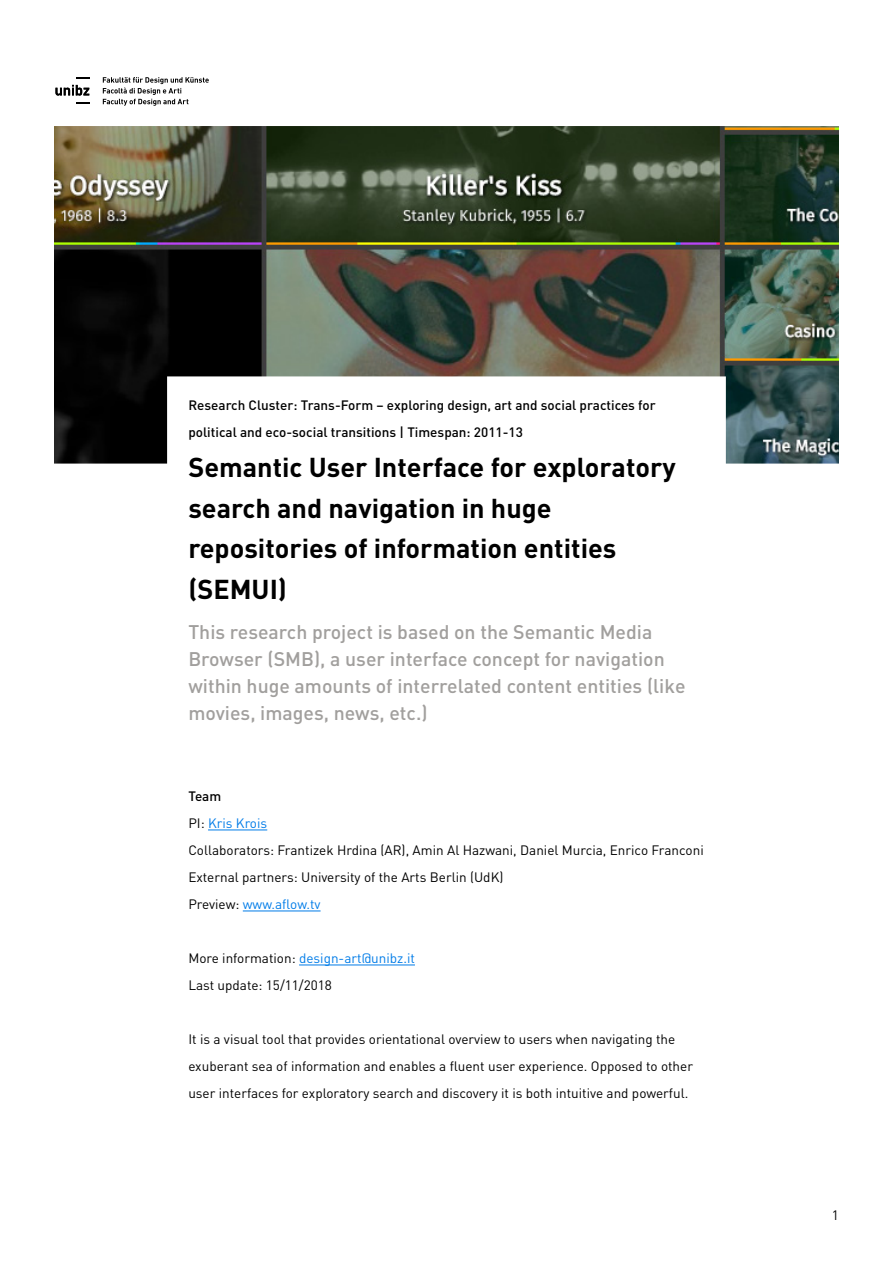
<style>
.page{position:relative;width:893px;height:1263px;background:#fff}
.page>*{position:absolute;margin:0;border:0;box-sizing:border-box;transform-origin:0 0}
.t1{font:700 27px/40.5px "DINOT";color:#000}
.t2{font:500 19.5px/27px "DINOT";color:#a19f9d}
.t3{font:13.5px/27px "DINOT";color:#000}
.t4{font:500 13.5px/27px "DINOT";color:#000}
.s1{font-weight:500}
.s2{color:#007ce8}
</style>
<div class="page">
<hr style="left:208px;top:830px;width:59px;height:1px;background:#007ce8">
<hr style="left:243px;top:911px;width:78px;height:1px;background:#007ce8">
<hr style="left:299px;top:965px;width:116px;height:1px;background:#007ce8">
<svg style="left:76px;top:77px;width:13px;height:2px"></svg>
<svg style="left:76px;top:102px;width:13px;height:2px"></svg>
<svg style="left:56px;top:85px;width:33px;height:11px"></svg>
<svg style="left:103px;top:77px;width:106px;height:29px"></svg>
<img style="left:54px;top:126px;width:785px;height:338px">
<p class="t4" style="left:188px;top:391px;width:469px">Research Cluster: Trans-Form – exploring design, art and social practices for political and eco-social transitions | Timespan: 2011-13</p>
<h1 class="t1" style="left:188px;top:446px;width:489px">Semantic User Interface for exploratory search and navigation in huge repositories of information entities (SEMUI)</h1>
<h2 class="t2" style="left:188px;top:618px;width:499px">This research project is based on the Semantic Media Browser (SMB), a user interface concept for navigation within huge amounts of interrelated content entities (like movies, images, news, etc.)</h2>
<p class="t3" style="left:188px;top:782px;width:517px"><span class="s1">Team<br></span>PI: <span class="s2">Kris Krois<br></span>Collaborators: Frantizek Hrdina (AR), Amin Al Hazwani, Daniel Murcia, Enrico Franconi External partners: University of the Arts Berlin (UdK)<br>Preview: <span class="s2">www.aflow.tv</span></p>
<p class="t3" style="left:188px;top:944px;width:228px">More information: <span class="s2">design-art@unibz.it<br></span>Last update: 15/11/2018</p>
<p class="t3" style="left:188px;top:1025px;width:506px">It is a visual tool that provides orientational overview to users when navigating the exuberant sea of information and enables a fluent user experience. Opposed to other user interfaces for exploratory search and discovery it is both intuitive and powerful.</p>
<p class="t3" style="left:832px;top:1201px;width:9px">1</p>
</div>
